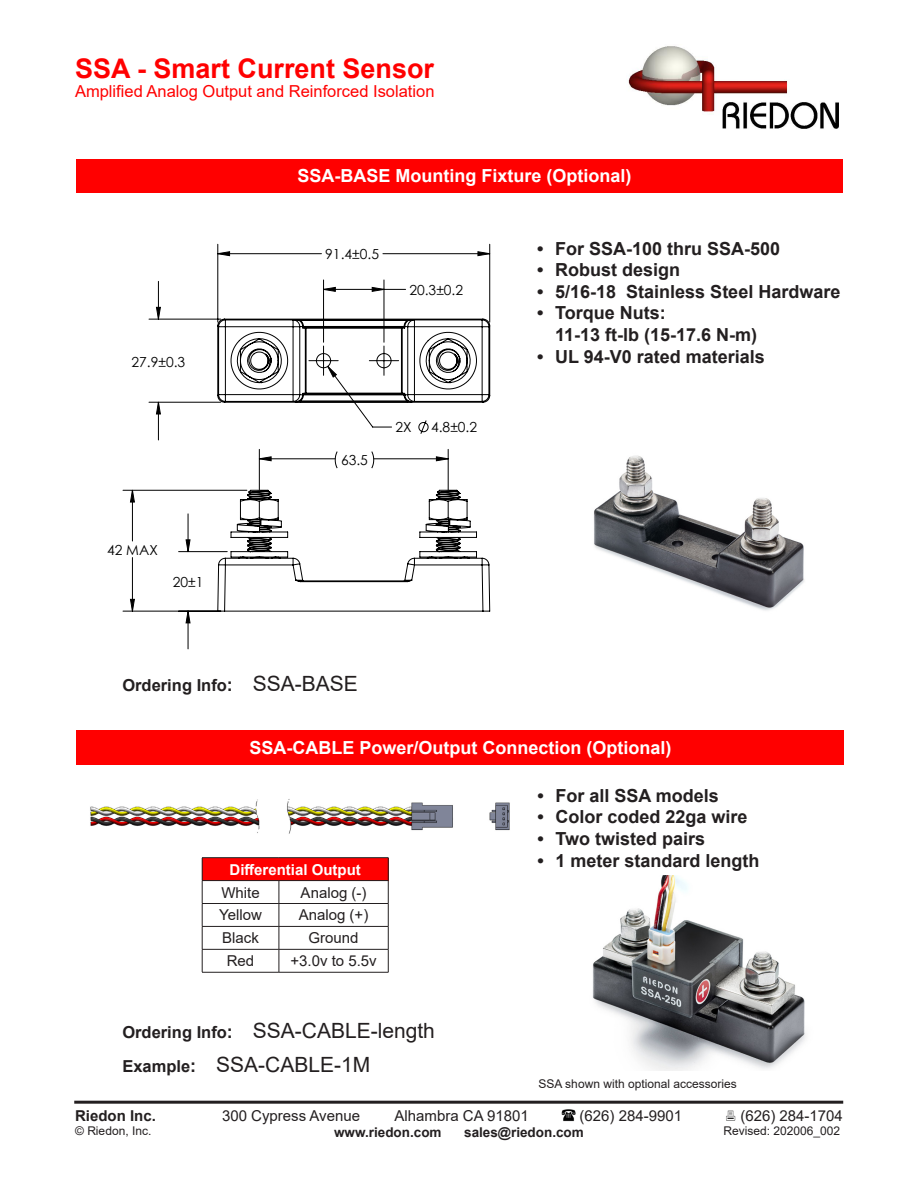
<style>
.page{position:relative;width:918px;height:1188px;background:#fff}
.page>*{position:absolute;margin:0;border:0;box-sizing:border-box;transform-origin:0 0}
.t1{font:700 27px "Arial";color:#f00}
.Bestellbezeichnung{font:21px "Arial";color:#231f20}
.t2{font:700 18px/21.6px "Arial";color:#231f20}
.t3{font:700 18px "Arial";color:#fff}
.t4{font:16.5px "Arial";color:#f00}
.Bestellbezeichnung-2{font:700 16.5px "Arial";color:#231f20}
.t5{font:15px "Arial";color:#231f20}
.t6{font:700 15px "Arial";color:#fff}
.t7{font:700 15px "Arial";color:#231f20}
.t8{font:13.95px "Century Gothic";color:#000}
.t9{font:700 13.5px "Arial";color:#231f20}
.t10{font:12px "Arial";color:#231f20}
.s1{font-size:18px}
.s2{font-weight:400;font-size:21px}
.s3{font-weight:700;font-size:16.5px}
.s4{font-weight:700;font-size:18px}
</style>
<div class="page">
<img style="left:628px;top:46px;width:211px;height:83px">
<hr style="left:74px;top:1101px;width:769px;height:3px;background:#231f20">
<img style="left:561px;top:1109px;width:14px;height:12px">
<svg style="left:726px;top:1110px;width:10px;height:11px"></svg>
<div style="left:76px;top:730px;width:768px;height:34px;background:#f00"></div>
<div style="left:76px;top:160px;width:758px;height:33px;background:#f00"></div>
<div style="left:86px;top:159px;width:757px;height:33px;background:#f00"></div>
<img style="left:90px;top:799px;width:420px;height:35px">
<svg style="left:130px;top:252px;width:360px;height:371px"></svg>
<svg style="left:217px;top:489px;width:273px;height:123px"></svg>
<svg style="left:217px;top:318px;width:274px;height:85px"></svg>
<div style="left:202px;top:858px;width:186px;height:23px;background:#f00"></div>
<hr style="left:202px;top:857px;width:77px;height:1px;background:#231f20">
<hr style="left:279px;top:857px;width:109px;height:1px;background:#231f20">
<hr style="left:202px;top:880px;width:77px;height:1px;background:#231f20">
<hr style="left:279px;top:880px;width:109px;height:1px;background:#231f20">
<hr style="left:202px;top:903px;width:77px;height:1px;background:#231f20">
<hr style="left:279px;top:903px;width:109px;height:1px;background:#231f20">
<hr style="left:202px;top:926px;width:77px;height:1px;background:#231f20">
<hr style="left:279px;top:926px;width:109px;height:1px;background:#231f20">
<hr style="left:202px;top:949px;width:77px;height:1px;background:#231f20">
<svg style="left:202px;top:858px;width:1px;height:114px"></svg>
<hr style="left:279px;top:949px;width:109px;height:1px;background:#231f20">
<svg style="left:279px;top:881px;width:1px;height:91px"></svg>
<svg style="left:388px;top:858px;width:1px;height:114px"></svg>
<hr style="left:202px;top:972px;width:77px;height:1px;background:#231f20">
<hr style="left:279px;top:972px;width:109px;height:1px;background:#231f20">
<img style="left:594px;top:455px;width:211px;height:156px">
<img style="left:592px;top:876px;width:214px;height:195px">
<h1 class="t1" style="left:75px;top:50px;width:361px">SSA - Smart Current Sensor</h1>
<p class="t4" style="left:75px;top:79px;width:361px">Amplified Analog Output and Reinforced Isolation</p>
<p class="t8" style="left:132px;top:353px;width:55px">27.9±0.3</p>
<p class="t8" style="left:107px;top:540px;width:52px">42 MAX</p>
<p class="t8" style="left:173px;top:572px;width:32px">20±1</p>
<p class="t3" style="left:297px;top:163px;width:336px">SSA-BASE Mounting Fixture (Optional)</p>
<p class="t8" style="left:325px;top:244px;width:55px">91.4±0.5</p>
<p class="t8" style="left:409px;top:280px;width:55px">20.3±0.2</p>
<p class="t8" style="left:341px;top:450px;width:28px">63.5</p>
<p class="t8" style="left:395px;top:417px;width:18px">2X</p>
<p class="t8" style="left:431px;top:417px;width:48px">4.8±0.2</p>
<p class="t2" style="left:537px;top:238px;width:245px">• For SSA-100 thru SSA-500</p>
<p class="t2" style="left:537px;top:259px;width:145px">• Robust design</p>
<p class="t2" style="left:537px;top:281px;width:305px">• 5/16-18 Stainless Steel Hardware</p>
<p class="t2" style="left:555px;top:302px;width:204px;text-indent:-18px">• Torque Nuts:<br>11-13 ft-lb (15-17.6 N-m)</p>
<p class="t2" style="left:537px;top:346px;width:229px">• UL 94-V0 rated materials</p>
<p class="Bestellbezeichnung-2" style="left:122px;top:674px;width:237px">Ordering Info<span class="s1">:</span> <span class="s2">SSA-BASE</span></p>
<p class="t3" style="left:249px;top:735px;width:424px">SSA-CABLE Power/Output Connection (Optional)</p>
<p class="t6" style="left:230px;top:859px;width:133px">Differential Output</p>
<p class="t5" style="left:221px;top:882px;width:40px">White</p>
<p class="t5" style="left:301px;top:882px;width:67px">Analog (-)</p>
<p class="t5" style="left:219px;top:905px;width:44px">Yellow</p>
<p class="t5" style="left:299px;top:905px;width:71px">Analog (+)</p>
<p class="t5" style="left:222px;top:928px;width:38px">Black</p>
<p class="t5" style="left:309px;top:928px;width:52px">Ground</p>
<p class="t5" style="left:227px;top:951px;width:29px">Red</p>
<p class="t5" style="left:290px;top:951px;width:88px">+3.0v to 5.5v</p>
<p class="Bestellbezeichnung" style="left:122px;top:1016px;width:314px"><span class="s3">Ordering Info</span><span class="s4">:</span> SSA-CABLE-length</p>
<p class="Bestellbezeichnung" style="left:122px;top:1050px;width:249px"><span class="s3">Example</span><span class="s4">:</span> SSA-CABLE-1M</p>
<p class="t2" style="left:537px;top:785px;width:183px">• For all SSA models</p>
<p class="t2" style="left:537px;top:806px;width:212px">• Color coded 22ga wire</p>
<p class="t2" style="left:537px;top:828px;width:169px">• Two twisted pairs</p>
<p class="t2" style="left:537px;top:850px;width:224px">• 1 meter standard length</p>
<p class="t10" style="left:539px;top:1076px;width:200px">SSA shown with optional accessories</p>
<p class="t7" style="left:75px;top:1105px;width:82px">Riedon Inc.</p>
<p class="t5" style="left:222px;top:1106px;width:140px">300 Cypress Avenue</p>
<p class="t5" style="left:395px;top:1106px;width:136px">Alhambra CA 91801</p>
<p class="t5" style="left:580px;top:1106px;width:104px">(626) 284-9901</p>
<p class="t5" style="left:740px;top:1106px;width:104px">(626) 284-1704</p>
<p class="t10" style="left:75px;top:1123px;width:78px">© Riedon, Inc.</p>
<p class="t9" style="left:334px;top:1123px;width:109px">www.riedon.com</p>
<p class="t9" style="left:464px;top:1123px;width:121px">sales@riedon.com</p>
<p class="t10" style="left:724px;top:1123px;width:118px">Revised: 202006_002</p>
</div>
